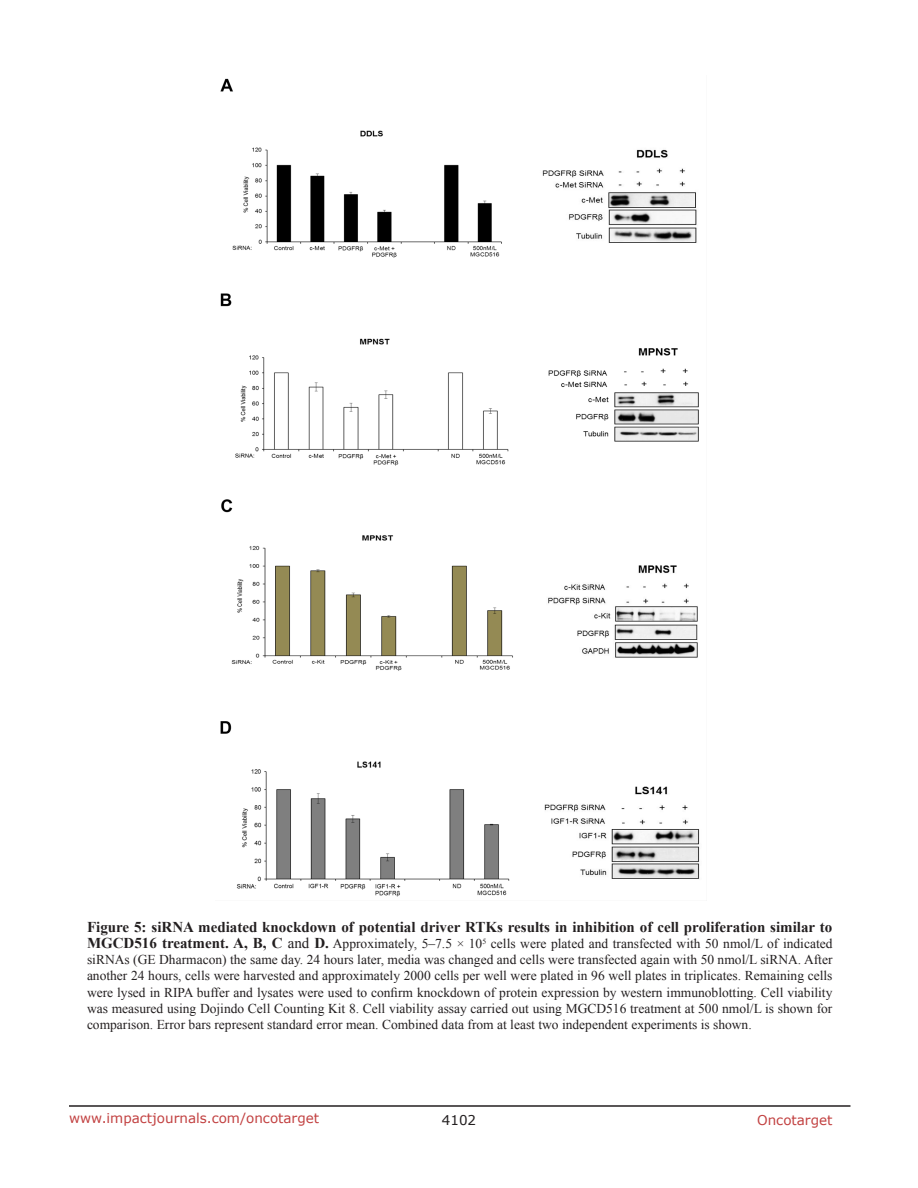
<style>
.page{position:relative;width:918px;height:1188px;background:#fff}
.page>*{position:absolute;margin:0;border:0;box-sizing:border-box;transform-origin:0 0}
.figuretext{font:700 15px "Times New Roman";color:#231f20}
.figuretext-2{font:13.5px/16.2px "Times New Roman";color:#231f20;text-align:justify}
.t1{font:13.5px "Verdana";color:#c24141}
.t2{font:13.5px "Verdana";color:#231f20}
.s1{font-weight:700;font-size:15px}
.s2{font-size:15px}
</style>
<div class="page">
<hr style="left:69px;top:1105px;width:781px;height:2px;background:#231f20">
<img style="left:220px;top:78px;width:480px;height:819px">
<p class="figuretext" style="left:87px;top:916px;width:747px">Figure 5: siRNA mediated knockdown of potential driver RTKs results in inhibition of cell proliferation similar to</p>
<p class="figuretext-2" style="left:87px;top:935px;width:747px"><span class="s1">MGCD516 treatment. A, B, C</span> <span class="s2">and</span> <span class="s1">D.</span> Approximately, 5–7.5 × 10<sup>5</sup> cells were plated and transfected with 50 nmol/L of indicated siRNAs (GE Dharmacon) the same day. 24 hours later, media was changed and cells were transfected again with 50 nmol/L siRNA. After another 24 hours, cells were harvested and approximately 2000 cells per well were plated in 96 well plates in triplicates. Remaining cells were lysed in RIPA buffer and lysates were used to confirm knockdown of protein expression by western immunoblotting. Cell viability was measured using Dojindo Cell Counting Kit 8. Cell viability assay carried out using MGCD516 treatment at 500 nmol/L is shown for comparison. Error bars represent standard error mean. Combined data from at least two independent experiments is shown.</p>
<p class="t1" style="left:69px;top:1109px;width:252px">www.impactjournals.com/oncotarget</p>
<p class="t2" style="left:442px;top:1111px;width:36px">4102</p>
<p class="t1" style="left:757px;top:1111px;width:77px">Oncotarget</p>
</div>
